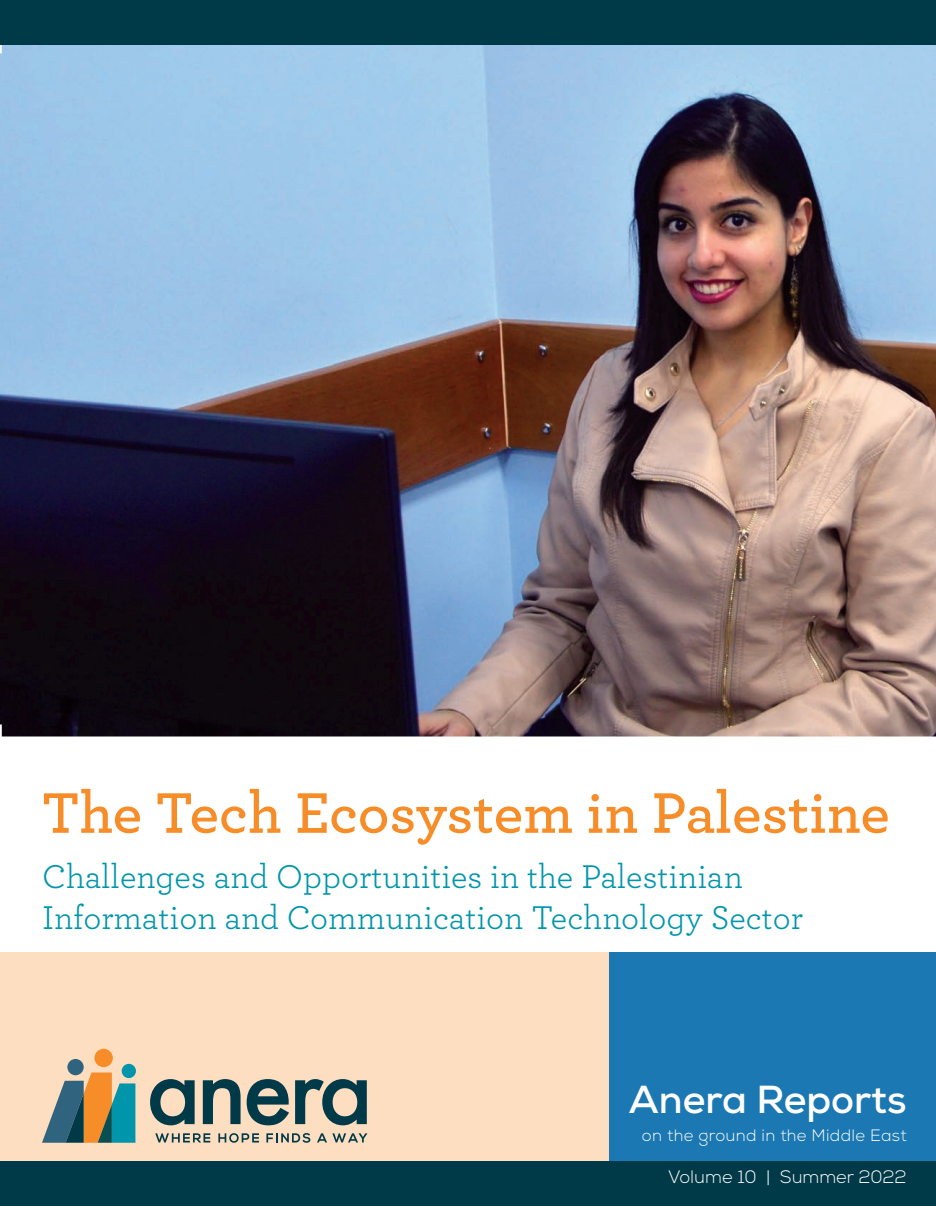
<style>
.page{position:relative;width:936px;height:1206px;background:#fff}
.page>*{position:absolute;margin:0;border:0;box-sizing:border-box;transform-origin:0 0}
.t1{font:600 60px "Archer";color:#f68d28}
.t2{font:700 39px "Nexa";color:#fff}
.t3{font:34.5px/41.4px "Archer";color:#0095aa}
.t4{font:300 18px "Nexa";color:#fff}
.t5{font:300 16.5px "Nexa";letter-spacing:.02em;color:#fff}
</style>
<div class="page">
<img style="left:0;top:45px;width:936px;height:691px">
<div style="left:0;top:952px;width:610px;height:216px;background:#fddec0"></div>
<div style="left:609px;top:952px;width:327px;height:231px;background:#1b78b2"></div>
<div style="left:0;top:0;width:936px;height:45px;background:#003a48"></div>
<div style="left:0;top:1161px;width:936px;height:45px;background:#003a48"></div>
<div style="left:67px;top:1059px;width:17px;height:16px;background:#30647e;border-radius:50%"></div>
<div style="left:94px;top:1049px;width:19px;height:18px;background:#f68d28;border-radius:50%"></div>
<div style="left:122px;top:1064px;width:14px;height:14px;background:#0095aa;border-radius:50%"></div>
<svg style="left:42px;top:1072px;width:93px;height:71px"></svg>
<svg style="left:150px;top:1079px;width:45px;height:46px"></svg>
<svg style="left:203px;top:1079px;width:38px;height:45px"></svg>
<svg style="left:247px;top:1079px;width:42px;height:46px"></svg>
<svg style="left:295px;top:1079px;width:72px;height:46px"></svg>
<svg style="left:155px;top:1133px;width:55px;height:10px"></svg>
<svg style="left:218px;top:1133px;width:41px;height:10px"></svg>
<svg style="left:266px;top:1133px;width:44px;height:10px"></svg>
<svg style="left:317px;top:1133px;width:50px;height:10px"></svg>
<h1 class="t1" style="left:42px;top:768px;width:849px">The Tech Ecosystem in Palestine</h1>
<p class="t3" style="left:42px;top:854px;width:763px">Challenges and Opportunities in the Palestinian<br>Information and Communication Technology Sector</p>
<p class="t2" style="left:629px;top:1075px;width:279px">Anera Reports</p>
<p class="t5" style="left:642px;top:1125px;width:266px">on the ground in the Middle East</p>
<p class="t4" style="left:668px;top:1166px;width:240px">Volume 10 | Summer 2022</p>
</div>
